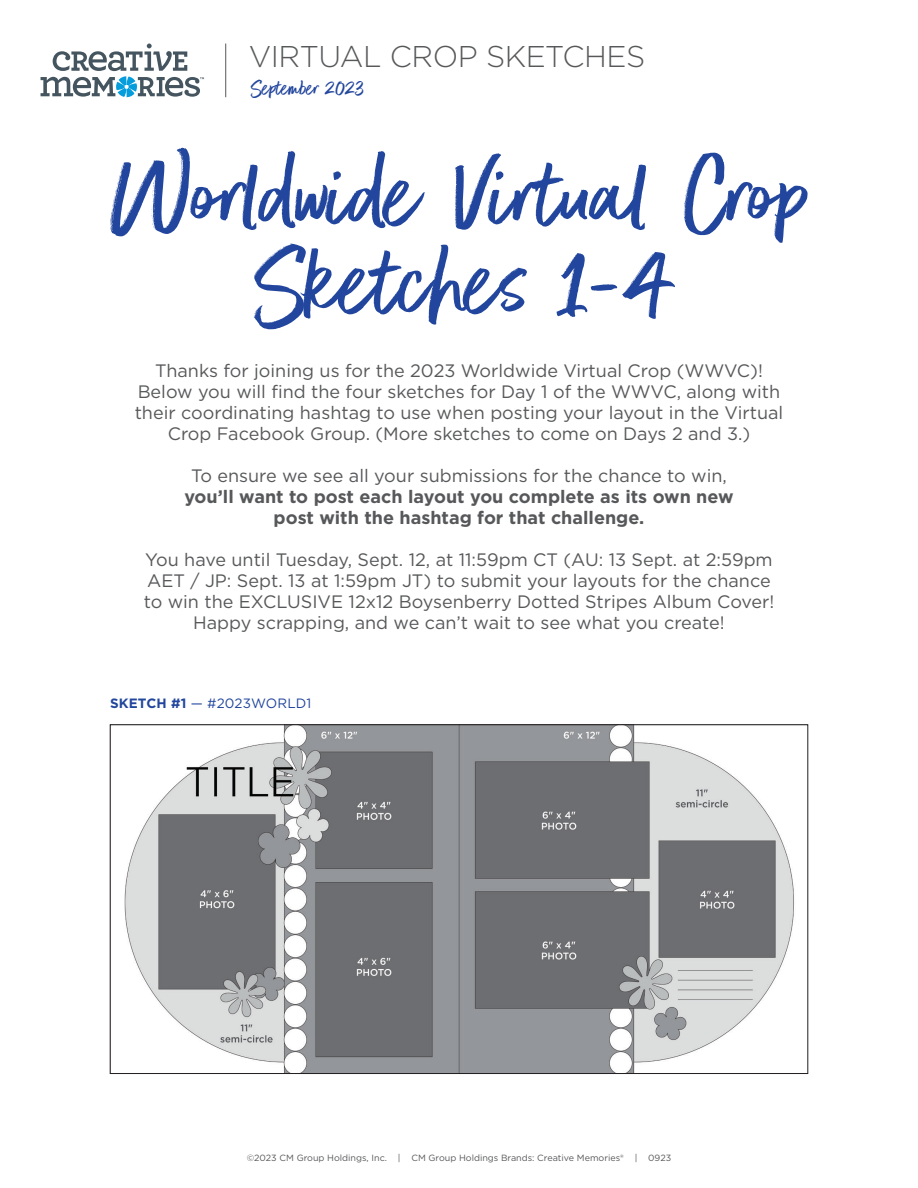
<style>
.page{position:relative;width:918px;height:1188px;background:#fff}
.page>*{position:absolute;margin:0;border:0;box-sizing:border-box;transform-origin:0 0}
.t1{font:111px/87.9px "Better Times";color:#22469d;text-align:center}
.t2{font:300 30px "Gotham";letter-spacing:-.015em;color:#57585a}
.t3{font:24px "Better Times";color:#22469d}
.t4{font:18px/21px "Gotham";color:#57585a;text-align:center}
.t5{font:700 18px/21px "Gotham";color:#57585a;text-align:center}
.t6{font:13.5px "Gotham";letter-spacing:.01em;color:#22469d}
.t7{font:9px "Gotham";color:#57585a}
.s1{font-weight:400}
.s2{font-weight:700}
</style>
<div class="page">
<hr style="left:225px;top:44px;width:1px;height:53px;background:#57585a">
<svg style="left:41px;top:44px;width:163px;height:53px"></svg>
<img style="left:124px;top:727px;width:670px;height:345px">
<p class="t2" style="left:249px;top:37px;width:398px">VIRTUAL CROP SKETCHES</p>
<p class="t3" style="left:250px;top:75px;width:115px">September 2023</p>
<p class="t1" style="left:110px;top:157px;width:701px">Worldwide Virtual Crop<br>Sketches 1-4</p>
<p class="t4" style="left:135px;top:360px;width:650px">Thanks for joining us for the 2023 Worldwide Virtual Crop (WWVC)!<br>Below you will find the four sketches for Day 1 of the WWVC, along with their coordinating hashtag to use when posting your layout in the Virtual Crop Facebook Group. (More sketches to come on Days 2 and 3.)</p>
<p class="t5" style="left:184px;top:465px;width:551px"><span class="s1">To ensure we see all your submissions for the chance to win, </span>you’ll want to post each layout you complete as its own new post with the hashtag for that challenge.</p>
<p class="t4" style="left:144px;top:549px;width:632px">You have until Tuesday, Sept. 12, at 11:59pm CT (AU: 13 Sept. at 2:59pm AET / JP: Sept. 13 at 1:59pm JT) to submit your layouts for the chance to win the EXCLUSIVE 12x12 Boysenberry Dotted Stripes Album Cover!<br>Happy scrapping, and we can’t wait to see what you create!</p>
<p class="t6" style="left:110px;top:695px;width:203px"><span class="s2">SKETCH #1</span> — #2023WORLD1</p>
<p class="t7" style="left:247px;top:1152px;width:426px">©2023 CM Group Holdings, Inc. | CM Group Holdings Brands: Creative Memories® | 0923</p>
</div>
